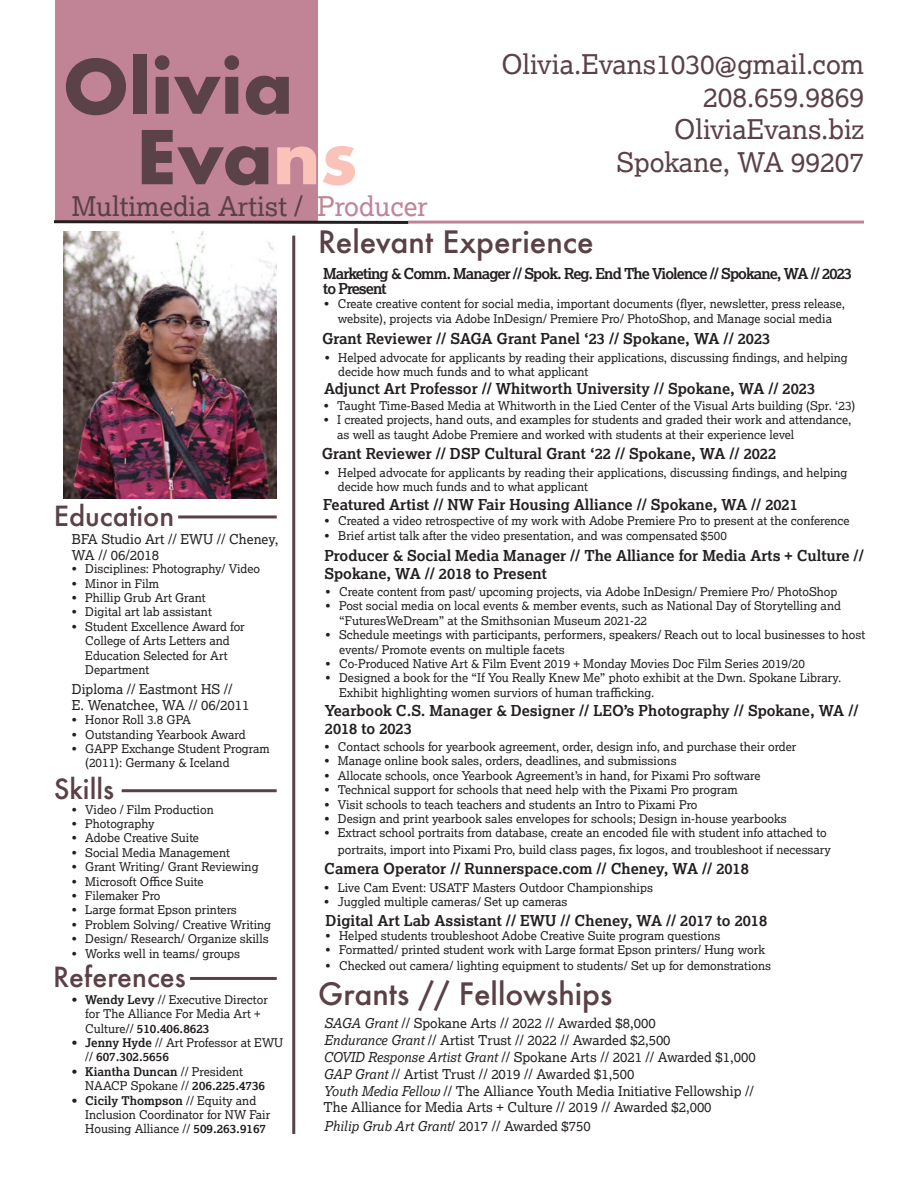
<style>
.page{position:relative;width:918px;height:1188px;background:#fff}
.page>*{position:absolute;margin:0;border:0;box-sizing:border-box;transform-origin:0 0}
.t1{font:700 72px/70.5px "Futura";color:#5a4248}
.t2{font:500 30px "Futura";color:#5a4047}
.t3{font:27px/32.4px "Lexia";color:#5a4047;text-align:right}
.t4{font:500 27px "Futura";color:#5a4047}
.t5{font:700 15px/18px "Lexia";color:#231f20}
.t6{font:700 15px/15px "Lexia";letter-spacing:-.06em;color:#231f20}
.t7{font:13.5px/16.8px "Lexia";color:#231f20}
.t8{font:italic 13.5px "Lexia";color:#231f20}
.t9{font:12px/14.4px "Lexia";color:#231f20}
.t10{font:700 12px/14.4px "Lexia";color:#231f20}
.s1{color:#fac3b9}
.s2{color:#c08496}
.s3{font-weight:700}
.s4{font-weight:400}
.s5{font-style:italic}
.s6{font-style:normal}
</style>
<div class="page">
<div style="left:55px;top:0;width:263px;height:222px;background:#c08496"></div>
<hr style="left:408px;top:221px;width:456px;height:3px;background:#c08496">
<svg style="left:54px;top:220px;width:357px;height:4px"></svg>
<hr style="left:292px;top:236px;width:3px;height:898px;background:#5a4047">
<hr style="left:178px;top:515px;width:99px;height:3px;background:#5a4047">
<hr style="left:122px;top:789px;width:155px;height:3px;background:#5a4047">
<hr style="left:190px;top:977px;width:87px;height:3px;background:#5a4047">
<img style="left:63px;top:232px;width:214px;height:267px">
<h1 class="t1" style="left:136px;top:51px;width:223px;text-indent:-73px">Olivia<br>Eva<span class="s1">ns</span></h1>
<h3 class="t3" style="left:72px;top:189px;width:357px">Multimedia Artist / <span class="s2">Producer</span></h3>
<h3 class="t3" style="left:501px;top:48px;width:364px">Olivia.Evans1030@gmail.com<br>208.659.9869<br>OliviaEvans.biz<br>Spokane, WA 99207</h3>
<h2 class="t2" style="left:318px;top:221px;width:277px">Relevant Experience</h2>
<p class="t6" style="left:323px;top:265px;width:530px">Marketing &amp; Comm. Manager // Spok. Reg. End The Violence // Spokane, WA // 2023 to Present</p>
<p class="t9" style="left:324px;top:297px;width:522px;text-align:center">• Create creative content for social media, important documents (flyer, newsletter, press release, website), projects via Adobe InDesign/ Premiere Pro/ PhotoShop, and Manage social media</p>
<p class="t5" style="left:322px;top:329px;width:450px">Grant Reviewer // SAGA Grant Panel ‘23 // Spokane, WA // 2023</p>
<p class="t9" style="left:338px;top:350px;width:511px;text-indent:-14px">• Helped advocate for applicants by reading their applications, discussing findings, and helping decide how much funds and to what applicant</p>
<p class="t5" style="left:324px;top:379px;width:493px">Adjunct Art Professor // Whitworth University // Spokane, WA // 2023</p>
<p class="t9" style="left:324px;top:398px;width:533px">• Taught Time-Based Media at Whitworth in the Lied Center of the Visual Arts building (Spr. ‘23)</p>
<p class="t9" style="left:337px;top:413px;width:516px;text-indent:-14px">• I created projects, hand outs, and examples for students and graded their work and attendance, as well as taught Adobe Premiere and worked with students at their experience level</p>
<h3 class="t4" style="left:54px;top:497px;width:122px">Education</h3>
<p class="t7" style="left:72px;top:531px;width:208px;line-height:16.2px">BFA Studio Art // EWU // Cheney,<br>WA // 06/2018</p>
<p class="t9" style="left:72px;top:561px;width:190px">• Disciplines: Photography/ Video</p>
<p class="t9" style="left:72px;top:576px;width:89px">• Minor in Film</p>
<p class="t9" style="left:72px;top:590px;width:136px">• Phillip Grub Art Grant</p>
<p class="t9" style="left:72px;top:605px;width:142px">• Digital art lab assistant</p>
<p class="t9" style="left:85px;top:619px;width:161px;text-indent:-14px">• Student Excellence Award for<br>College of Arts Letters and<br>Education Selected for Art<br>Department</p>
<p class="t7" style="left:72px;top:680px;width:179px;line-height:16.2px">Diploma // Eastmont HS //<br>E. Wenatchee, WA // 06/2011</p>
<p class="t9" style="left:72px;top:712px;width:121px">• Honor Roll 3.8 GPA</p>
<p class="t9" style="left:72px;top:727px;width:175px">• Outstanding Yearbook Award</p>
<p class="t9" style="left:85px;top:741px;width:186px;text-indent:-14px">• GAPP Exchange Student Program (2011): Germany &amp; Iceland</p>
<p class="t9" style="left:72px;top:802px;width:144px">• Video / Film Production</p>
<p class="t9" style="left:72px;top:816px;width:84px">• Photography</p>
<p class="t9" style="left:72px;top:831px;width:129px">• Adobe Creative Suite</p>
<p class="t9" style="left:72px;top:845px;width:160px">• Social Media Management</p>
<p class="t9" style="left:72px;top:859px;width:188px">• Grant Writing/ Grant Reviewing</p>
<p class="t9" style="left:72px;top:874px;width:133px">• Microsoft Office Suite</p>
<p class="t9" style="left:72px;top:888px;width:90px">• Filemaker Pro</p>
<p class="t9" style="left:72px;top:903px;width:167px">• Large format Epson printers</p>
<p class="t9" style="left:72px;top:917px;width:201px">• Problem Solving/ Creative Writing</p>
<p class="t9" style="left:72px;top:931px;width:198px">• Design/ Research/ Organize skills</p>
<p class="t9" style="left:72px;top:946px;width:170px">• Works well in teams/ groups</p>
<p class="t9" style="left:85px;top:992px;width:184px;text-indent:-14px"><span class="s3">• Wendy Levy</span> // Executive Director for The Alliance For Media Art +<br>Culture// <span class="s3">510.406.8623</span></p>
<p class="t10" style="left:85px;top:1035px;width:200px;text-indent:-14px">• Jenny Hyde <span class="s4">// Art Professor at EWU //</span> 607.302.5656</p>
<p class="t10" style="left:85px;top:1064px;width:181px;text-indent:-14px">• Kiantha Duncan <span class="s4">// President<br>NAACP Spokane //</span> 206.225.4736</p>
<p class="t9" style="left:85px;top:1093px;width:187px;text-indent:-14px"><span class="s3">• Cicily Thompson</span> // Equity and<br>Inclusion Coordinator for NW Fair<br>Housing Alliance // <span class="s3">509.263.9167</span></p>
<h3 class="t4" style="left:54px;top:771px;width:62px">Skills</h3>
<h3 class="t4" style="left:53px;top:958px;width:134px">References</h3>
<p class="t5" style="left:322px;top:444px;width:456px">Grant Reviewer // DSP Cultural Grant ‘22 // Spokane, WA // 2022</p>
<p class="t9" style="left:338px;top:465px;width:511px;text-indent:-14px">• Helped advocate for applicants by reading their applications, discussing findings, and helping decide how much funds and to what applicant</p>
<p class="t5" style="left:323px;top:495px;width:476px">Featured Artist // NW Fair Housing Alliance // Spokane, WA // 2021</p>
<p class="t9" style="left:325px;top:514px;width:526px">• Created a video retrospective of my work with Adobe Premiere Pro to present at the conference</p>
<p class="t9" style="left:325px;top:528px;width:404px">• Brief artist talk after the video presentation, and was compensated $500</p>
<p class="t5" style="left:324px;top:547px;width:541px">Producer &amp; Social Media Manager // The Alliance for Media Arts + Culture //<br>Spokane, WA // 2018 to Present</p>
<p class="t9" style="left:326px;top:584px;width:513px">• Create content from past/ upcoming projects, via Adobe InDesign/ Premiere Pro/ PhotoShop</p>
<p class="t9" style="left:339px;top:598px;width:503px;text-indent:-14px">• Post social media on local events &amp; member events, such as National Day of Storytelling and “FuturesWeDream” at the Smithsonian Museum 2021-22</p>
<p class="t9" style="left:339px;top:627px;width:528px;text-indent:-14px">• Schedule meetings with participants, performers, speakers/ Reach out to local businesses to host events/ Promote events on multiple facets</p>
<p class="t9" style="left:326px;top:656px;width:481px">• Co-Produced Native Art &amp; Film Event 2019 + Monday Movies Doc Film Series 2019/20</p>
<p class="t9" style="left:339px;top:670px;width:504px;text-indent:-14px">• Designed a book for the “If You Really Knew Me” photo exhibit at the Dwn. Spokane Library.<br>Exhibit highlighting women surviors of human trafficking.</p>
<p class="t5" style="left:325px;top:701px;width:535px">Yearbook C.S. Manager &amp; Designer // LEO’s Photography // Spokane, WA //<br>2018 to 2023</p>
<p class="t9" style="left:324px;top:739px;width:474px">• Contact schools for yearbook agreement, order, design info, and purchase their order</p>
<p class="t9" style="left:324px;top:754px;width:354px">• Manage online book sales, orders, deadlines, and submissions</p>
<p class="t9" style="left:324px;top:768px;width:438px">• Allocate schools, once Yearbook Agreement’s in hand, for Pixami Pro software</p>
<p class="t9" style="left:324px;top:782px;width:415px">• Technical support for schools that need help with the Pixami Pro program</p>
<p class="t9" style="left:324px;top:797px;width:375px">• Visit schools to teach teachers and students an Intro to Pixami Pro</p>
<p class="t9" style="left:324px;top:811px;width:464px">• Design and print yearbook sales envelopes for schools; Design in-house yearbooks</p>
<p class="t9" style="left:338px;top:825px;width:495px;line-height:16.2px;text-indent:-14px">• Extract school portraits from database, create an encoded file with student info attached to portraits, import into Pixami Pro, build class pages, fix logos, and troubleshoot if necessary</p>
<p class="t5" style="left:324px;top:859px;width:426px">Camera Operator // Runnerspace.com // Cheney, WA // 2018</p>
<p class="t5" style="left:326px;top:912px;width:443px">Digital Art Lab Assistant // EWU // Cheney, WA // 2017 to 2018</p>
<p class="t9" style="left:324px;top:880px;width:330px">• Live Cam Event: USATF Masters Outdoor Championships</p>
<p class="t9" style="left:324px;top:895px;width:245px">• Juggled multiple cameras/ Set up cameras</p>
<p class="t9" style="left:326px;top:928px;width:396px">• Helped students troubleshoot Adobe Creative Suite program questions</p>
<p class="t9" style="left:326px;top:942px;width:441px">• Formatted/ printed student work with Large format Epson printers/ Hung work</p>
<p class="t9" style="left:326px;top:958px;width:447px">• Checked out camera/ lighting equipment to students/ Set up for demonstrations</p>
<h2 class="t2" style="left:318px;top:973px;width:296px">Grants // Fellowships</h2>
<p class="t7" style="left:323px;top:1049px;width:434px"><span class="s5">COVID Response Artist Grant</span> // Spokane Arts // 2021 // Awarded $1,000<br><span class="s5">GAP Grant</span> // Artist Trust // 2019 // Awarded $1,500<br><span class="s5">Youth Media Fellow</span> // The Alliance Youth Media Initiative Fellowship // The Alliance for Media Arts + Culture // 2019 // Awarded $2,000</p>
<p class="t8" style="left:324px;top:1118px;width:268px">Philip Grub Art Grant<span class="s6">/ 2017 // Awarded $750</span></p>
<p class="t7" style="left:324px;top:1014px;width:333px"><span class="s5">SAGA Grant</span> // Spokane Arts // 2022 // Awarded $8,000</p>
<p class="t7" style="left:324px;top:1032px;width:348px"><span class="s5">Endurance Grant</span> // Artist Trust // 2022 // Awarded $2,500</p>
</div>
